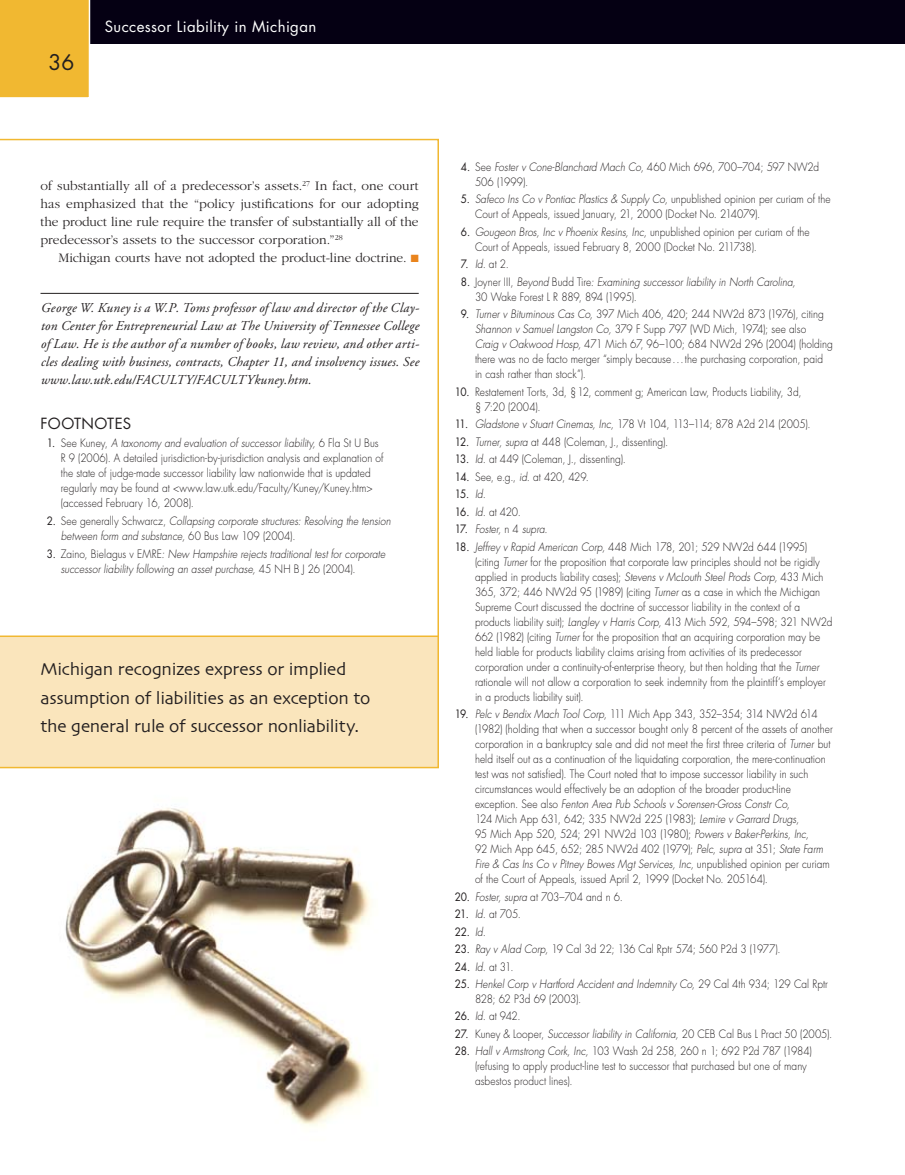
<style>
.page{position:relative;width:905px;height:1175px;background:#fff}
.page>*{position:absolute;margin:0;border:0;box-sizing:border-box;transform-origin:0 0}
.t1{font:21px "Futura";color:#231f20}
.t2{font:18px/28.5px "Skia";letter-spacing:-.015em;color:#231f20}
.t3{font:15px "Futura";letter-spacing:.025em;color:#fff}
.t4{font:15px "Futura";letter-spacing:.02em;color:#231f20}
.t5{font:italic 13.5px/18px "Adobe Garamond";letter-spacing:.01em;color:#231f20;text-align:justify}
.t6{font:300 13.5px/18px "Garamond";color:#231f20;text-align:justify}
.t7{font:300 11.25px/15px "Futura";letter-spacing:.005em;color:#231f20;scale:.9 1}
.t8{font:italic 300 11.25px/15px "Futura";letter-spacing:.005em;color:#231f20;scale:.9 1}
.t9{font:300 11.25px "Futura";letter-spacing:-.035em;color:#231f20;scale:.9 1}
.t10{font:11.25px "Futura";color:#231f20;scale:.9 1}
.s1{color:#e9841d}
.s2{font-weight:400}
.s3{font-style:italic}
.s4{font-weight:400;font-style:normal}
.s5{font-style:normal}
.s6{font-weight:300;font-style:italic}
</style>
<div class="page">
<div style="left:90px;top:0;width:814px;height:44px;background:#050013"></div>
<div style="left:0;top:0;width:89px;height:98px;background:#f1b831"></div>
<img style="left:0;top:768px;width:439px;height:359px">
<svg style="left:0;top:138px;width:439px;height:497px"></svg>
<div style="left:0;top:635px;width:439px;height:133px;background:#fae5bc"></div>
<h1 class="t1" style="left:49px;top:48px;width:27px">36</h1>
<h3 class="t3" style="left:105px;top:16px;width:213px">Successor Liability in Michigan</h3>
<p class="t6" style="left:40px;top:177px;width:380px">of substantially all of a predecessor’s assets.<sup>27</sup> In fact, one court has emphasized that the “policy justifications for our adopting the product line rule require the transfer of substantially all of the predecessor’s assets to the successor corporation.”<sup>28</sup></p>
<p class="t6" style="left:58px;top:249px;width:361px">Michigan courts have not adopted the product-line doctrine. <span class="s1">■</span></p>
<p class="t5" style="left:40px;top:299px;width:380px">George W. Kuney is a W.P. Toms professor of law and director of the Clay&shy;ton Center for Entrepreneurial Law at The University of Tennessee College of Law. He is the author of a number of books, law review, and other arti&shy;cles dealing with business, contracts, Chapter 11, and insolvency issues. See www.law.utk.edu/FACULTY/FACULTYkuney.htm.</p>
<h3 class="t4" style="left:40px;top:413px;width:92px">FOOTNOTES</h3>
<p class="t7" style="left:61px;top:435px;width:360px;text-indent:-14px"><span class="s2">1.</span> See Kuney, <span class="s3">A taxonomy and evaluation of successor liability,</span> 6 Fla St U Bus R 9 (2006). A detailed jurisdiction-by-jurisdiction analysis and explanation of the state of judge-made successor liability law nationwide that is updated regularly may be found at &lt;www.law.utk.edu/Faculty/Kuney/Kuney.htm&gt; (accessed February 16, 2008).</p>
<p class="t8" style="left:61px;top:513px;width:368px;text-indent:-14px"><span class="s4">2.</span> <span class="s5">See generally Schwarcz,</span> Collapsing corporate structures: Resolving the tension between form and substance, <span class="s5">60 Bus Law 109 (2004).</span></p>
<p class="t8" style="left:61px;top:546px;width:362px;text-indent:-14px"><span class="s4">3.</span> <span class="s5">Zaino, Bielagus v EMRE</span>: New Hampshire rejects traditional test for corporate successor liability following an asset purchase, <span class="s5">45 NH B J 26 (2004).</span></p>
<h2 class="t2" style="left:40px;top:656px;width:331px">Michigan recognizes express or implied assumption of liabilities as an exception to the general rule of successor nonliability.</h2>
<p class="t7" style="left:475px;top:159px;width:384px;text-indent:-14px"><span class="s2">4.</span> See <span class="s3">Foster v Cone-Blanchard Mach Co,</span> 460 Mich 696, 700–704; 597 NW2d<br>506 (1999).</p>
<p class="t7" style="left:475px;top:192px;width:397px;text-indent:-14px"><span class="s2">5.</span> <span class="s3">Safeco Ins Co v Pontiac Plastics &amp; Supply Co,</span> unpublished opinion per curiam of the<br>Court of Appeals, issued January, 21, 2000 (Docket No. 214079).</p>
<p class="t7" style="left:475px;top:224px;width:373px;text-indent:-14px"><span class="s2">6.</span> <span class="s3">Gougeon Bros, Inc v Phoenix Resins, Inc,</span> unpublished opinion per curiam of the<br>Court of Appeals, issued February 8, 2000 (Docket No. 211738).</p>
<p class="t7" style="left:461px;top:257px;width:55px"><span class="s2">7.</span> <span class="s3">Id.</span> at 2.</p>
<p class="t8" style="left:475px;top:274px;width:358px;text-indent:-14px"><span class="s4">8.</span> <span class="s5">Joyner III,</span> Beyond <span class="s5">Budd Tire</span>: Examining successor liability in North Carolina,<br><span class="s5">30 Wake Forest L R 889, 894 (1995).</span></p>
<p class="t7" style="left:475px;top:307px;width:399px;text-indent:-14px"><span class="s2">9.</span> <span class="s3">Turner v Bituminous Cas Co,</span> 397 Mich 406, 420; 244 NW2d 873 (1976), citing <span class="s3">Shannon v Samuel Langston Co,</span> 379 F Supp 797 (WD Mich, 1974); see also<br><span class="s3">Craig v Oakwood Hosp,</span> 471 Mich 67, 96–100; 684 NW2d 296 (2004) (holding there was no de facto merger “simply because...the purchasing corporation, paid in cash rather than stock”).</p>
<p class="t7" style="left:475px;top:384px;width:364px;text-indent:-20px"><span class="s2">10.</span> Restatement Torts, 3d, § 12, comment g; American Law, Products Liability, 3d, § 7:20 (2004).</p>
<p class="t9" style="left:455px;top:417px;width:397px"><span class="s2">11.</span> <span class="s3">Gladstone v Stuart Cinemas, Inc,</span> 178 Vt 104, 113–114; 878 A2d 214 (2005).</p>
<p class="t7" style="left:455px;top:434px;width:239px"><span class="s2">12.</span> <span class="s3">Turner, supra</span> at 448 (Coleman, J., dissenting).</p>
<p class="t7" style="left:455px;top:452px;width:192px"><span class="s2">13.</span> <span class="s3">Id.</span> at 449 (Coleman, J., dissenting).</p>
<p class="t7" style="left:455px;top:469px;width:150px"><span class="s2">14.</span> See, e.g., <span class="s3">id.</span> at 420, 429.</p>
<p class="t10" style="left:455px;top:486px;width:36px">15. <span class="s6">Id.</span></p>
<p class="t7" style="left:455px;top:504px;width:75px"><span class="s2">16.</span> <span class="s3">Id.</span> at 420.</p>
<p class="t8" style="left:455px;top:521px;width:105px"><span class="s4">17.</span> Foster, <span class="s5">n 4</span> supra.</p>
<p class="t7" style="left:475px;top:539px;width:398px;text-indent:-20px"><span class="s2">18.</span> <span class="s3">Jeffrey v Rapid American Corp,</span> 448 Mich 178, 201; 529 NW2d 644 (1995) (citing <span class="s3">Turner</span> for the proposition that corporate law principles should not be rigidly applied in products liability cases); <span class="s3">Stevens v McLouth Steel Prods Corp,</span> 433 Mich 365, 372; 446 NW2d 95 (1989) (citing <span class="s3">Turner</span> as a case in which the Michigan Supreme Court discussed the doctrine of successor liability in the context of a products liability suit); <span class="s3">Langley v Harris Corp,</span> 413 Mich 592, 594–598; 321 NW2d 662 (1982) (citing <span class="s3">Turner</span> for the proposition that an acquiring corporation may be held liable for products liability claims arising from activities of its predecessor corporation under a continuity-of-enterprise theory, but then holding that the <span class="s3">Turner </span>rationale will not allow a corporation to seek indemnity from the plaintiff’s employer in a products liability suit).</p>
<p class="t7" style="left:475px;top:706px;width:399px;text-indent:-20px"><span class="s2">19.</span> <span class="s3">Pelc v Bendix Mach Tool Corp,</span> 111 Mich App 343, 352–354; 314 NW2d 614 (1982) (holding that when a successor bought only 8 percent of the assets of another corporation in a bankruptcy sale and did not meet the first three criteria of <span class="s3">Turner</span> but held itself out as a continuation of the liquidating corporation, the mere-continuation test was not satisfied). The Court noted that to impose successor liability in such circumstances would effectively be an adoption of the broader product-line exception. See also <span class="s3">Fenton Area Pub Schools v Sorensen-Gross Constr Co,<br></span>124 Mich App 631, 642; 335 NW2d 225 (1983); <span class="s3">Lemire v Garrard Drugs,<br></span>95 Mich App 520, 524; 291 NW2d 103 (1980); <span class="s3">Powers v Baker-Perkins, Inc,<br></span>92 Mich App 645, 652; 285 NW2d 402 (1979); <span class="s3">Pelc, supra</span> at 351; <span class="s3">State Farm Fire &amp; Cas Ins Co v Pitney Bowes Mgt Services, Inc,</span> unpublished opinion per curiam of the Court of Appeals, issued April 2, 1999 (Docket No. 205164).</p>
<p class="t7" style="left:455px;top:889px;width:188px"><span class="s2">20.</span> <span class="s3">Foster, supra</span> at 703–704 and n 6.</p>
<p class="t7" style="left:455px;top:906px;width:75px"><span class="s2">21.</span> <span class="s3">Id.</span> at 705.</p>
<p class="t10" style="left:455px;top:923px;width:36px">22. <span class="s6">Id.</span></p>
<p class="t7" style="left:455px;top:941px;width:363px"><span class="s2">23.</span> <span class="s3">Ray v Alad Corp,</span> 19 Cal 3d 22; 136 Cal Rptr 574; 560 P2d 3 (1977).</p>
<p class="t7" style="left:455px;top:959px;width:67px"><span class="s2">24.</span> <span class="s3">Id.</span> at 31.</p>
<p class="t8" style="left:475px;top:976px;width:394px;text-indent:-20px"><span class="s4">25.</span> Henkel Corp v Hartford Accident and Indemnity Co, <span class="s5">29 Cal 4th 934; 129 Cal Rptr<br>828; 62 P3d 69 (2003).</span></p>
<p class="t7" style="left:455px;top:1009px;width:75px"><span class="s2">26.</span> <span class="s3">Id.</span> at 942.</p>
<p class="t7" style="left:455px;top:1026px;width:421px"><span class="s2">27.</span> Kuney &amp; Looper, <span class="s3">Successor liability in California,</span> 20 CEB Cal Bus L Pract 50 (2005).</p>
<p class="t7" style="left:475px;top:1044px;width:376px;text-indent:-20px"><span class="s2">28.</span> <span class="s3">Hall v Armstrong Cork, Inc,</span> 103 Wash 2d 258, 260 n 1; 692 P2d 787 (1984) (refusing to apply product-line test to successor that purchased but one of many asbestos product lines).</p>
</div>
